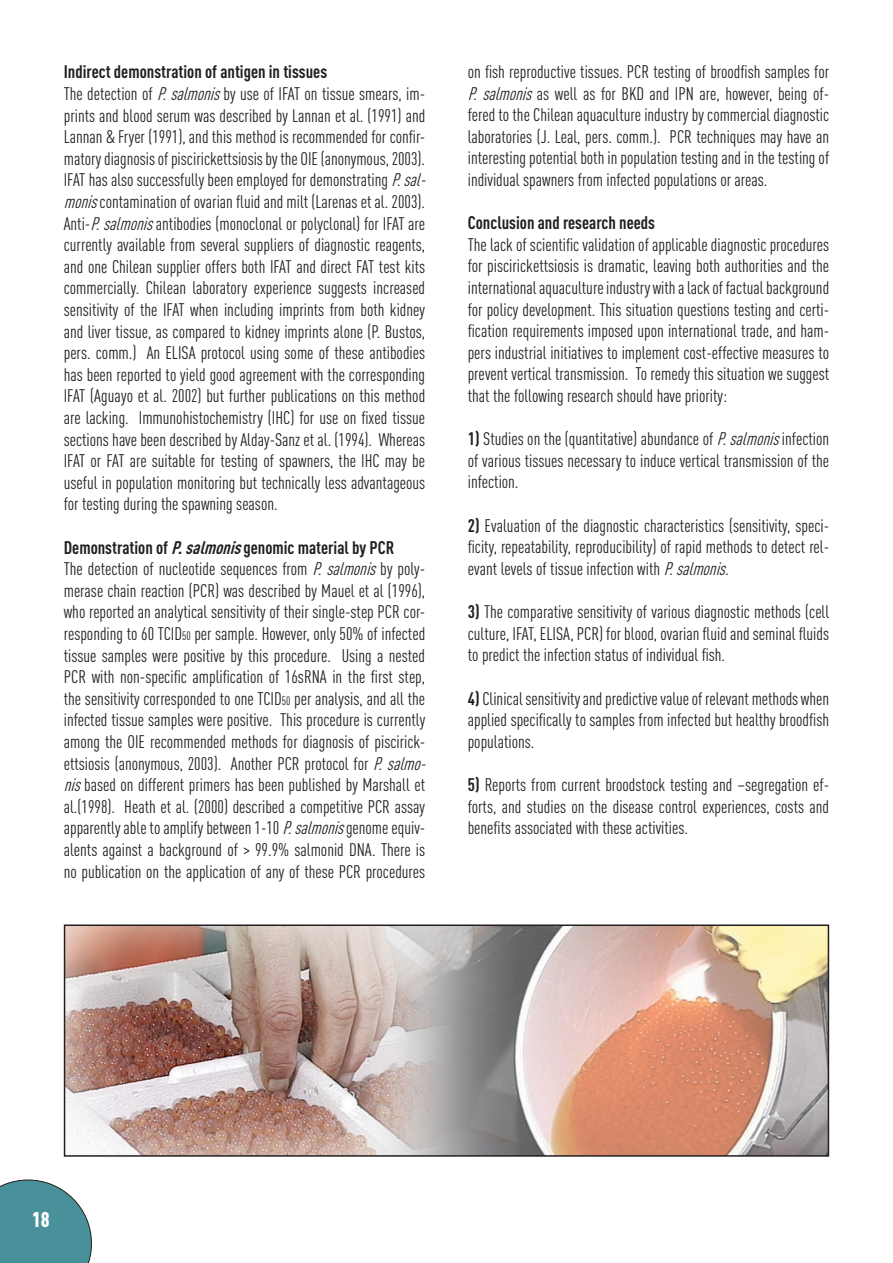
<style>
.page{position:relative;width:893px;height:1263px;background:#fff}
.page>*{position:absolute;margin:0;border:0;box-sizing:border-box;transform-origin:0 0}
.t1{font:900 21px "DIN Cond";color:#fff}
.t2{font:18px/21.6px "DIN Cond";color:#231f20;text-align:justify}
.t3{font:700 18px "DIN Cond";color:#231f20}
.s1{font-weight:700}
.s2{font-style:italic}
.s3{font-weight:700;font-style:italic}
.s4{font-size:12px}
</style>
<div class="page">
<img style="left:67px;top:927px;width:759px;height:227px">
<div style="left:64px;top:924px;width:765px;height:233px;border:2px solid #231f20"></div>
<svg style="left:0;top:1179px;width:92px;height:84px"></svg>
<p class="t2" style="left:64px;top:61px;width:368px;text-align:left"><span class="s1">Indirect demonstration of antigen in tissues<br></span>The detection of <span class="s2">P.salmonis</span>by use of IFAT on tissue smears, im&shy;prints and blood serum was described by Lannan et al. (1991) and Lannan &amp; Fryer (1991), and this method is recommended for confir&shy;matory diagnosis of piscirickettsiosis by the OIE (anonymous, 2003).<br>IFAT has also successfully been employed for demonstrating <span class="s2">P.sal&shy;monis</span>contamination of ovarian fluid and milt (Larenas et al. 2003).<br>Anti-<span class="s2">P.salmonis</span>antibodies (monoclonal or polyclonal) for IFAT are currently available from several suppliers of diagnostic reagents, and one Chilean supplier offers both IFAT and direct FAT test kits commercially. Chilean laboratory experience suggests increased sensitivity of the IFAT when including imprints from both kidney and liver tissue, as compared to kidney imprints alone (P. Bustos, pers. comm.) An ELISA protocol using some of these antibodies has been reported to yield good agreement with the corresponding IFAT (Aguayo et al. 2002) but further publications on this method are lacking. Immunohistochemistry (IHC) for use on fixed tissue sections have been described by Alday-Sanz et al. (1994). Whereas IFAT or FAT are suitable for testing of spawners, the IHC may be useful in population monitoring but technically less advantageous for testing during the spawning season.</p>
<p class="t2" style="left:64px;top:536px;width:368px;text-align:left"><span class="s1">Demonstration of</span> <span class="s3">P.salmonis</span><span class="s1">genomic material by PCR<br></span>The detection of nucleotide sequences from <span class="s2">P.salmonis</span>by poly&shy;merase chain reaction (PCR) was described by Mauel et al (1996), who reported an analytical sensitivity of their single-step PCR cor&shy;responding to 60 TCID<span class="s4">50</span> per sample. However, only 50% of infected tissue samples were positive by this procedure. Using a nested PCR with non-specific amplification of 16sRNA in the first step, the sensitivity corresponded to one TCID<span class="s4">50</span> per analysis, and all the infected tissue samples were positive. This procedure is currently among the OIE recommended methods for diagnosis of piscirick&shy;ettsiosis (anonymous, 2003). Another PCR protocol for <span class="s2">P.salmo&shy;nis</span>based on different primers has been published by Marshall et al.(1998). Heath et al. (2000) described a competitive PCR assay apparently able to amplify between 1-10 <span class="s2">P.salmonis</span>genome equiv&shy;alents against a background of &gt; 99.9% salmonid DNA. There is no publication on the application of any of these PCR procedures</p>
<p class="t2" style="left:468px;top:61px;width:363px">on fish reproductive tissues. PCR testing of broodfish samples for <span class="s2">P.salmonis</span>as well as for BKD and IPN are, however, being of&shy;fered to the Chilean aquaculture industry by commercial diagnostic laboratories (J. Leal, pers. comm.). PCR techniques may have an interesting potential both in population testing and in the testing of individual spawners from infected populations or areas.</p>
<p class="t3" style="left:468px;top:212px;width:189px">Conclusion and research needs</p>
<p class="t2" style="left:468px;top:234px;width:363px">The lack of scientific validation of applicable diagnostic procedures for piscirickettsiosis is dramatic, leaving both authorities and the international aquaculture industry with a lack of factual background for policy development. This situation questions testing and certi&shy;fication requirements imposed upon international trade, and ham&shy;pers industrial initiatives to implement cost-effective measures to prevent vertical transmission. To remedy this situation we suggest that the following research should have priority:</p>
<p class="t2" style="left:468px;top:428px;width:363px"><span class="s1">1)</span> Studies on the (quantitative) abundance of <span class="s2">P.salmonis</span>infection of various tissues necessary to induce vertical transmission of the infection.</p>
<p class="t2" style="left:468px;top:514px;width:363px"><span class="s1">2)</span> Evaluation of the diagnostic characteristics (sensitivity, speci&shy;ficity, repeatability, reproducibility) of rapid methods to detect rel&shy;evant levels of tissue infection with <span class="s2">P.salmonis.</span></p>
<p class="t2" style="left:468px;top:601px;width:363px"><span class="s1">3)</span> The comparative sensitivity of various diagnostic methods (cell culture, IFAT, ELISA, PCR) for blood, ovarian fluid and seminal fluids to predict the infection status of individual fish.</p>
<p class="t2" style="left:468px;top:687px;width:363px"><span class="s1">4)</span> Clinical sensitivity and predictive value of relevant methods when applied specifically to samples from infected but healthy broodfish populations.</p>
<p class="t2" style="left:468px;top:774px;width:363px"><span class="s1">5)</span> Reports from current broodstock testing and –segregation ef&shy;forts, and studies on the disease control experiences, costs and benefits associated with these activities.</p>
<p class="t1" style="left:32px;top:1206px;width:19px">18</p>
</div>
